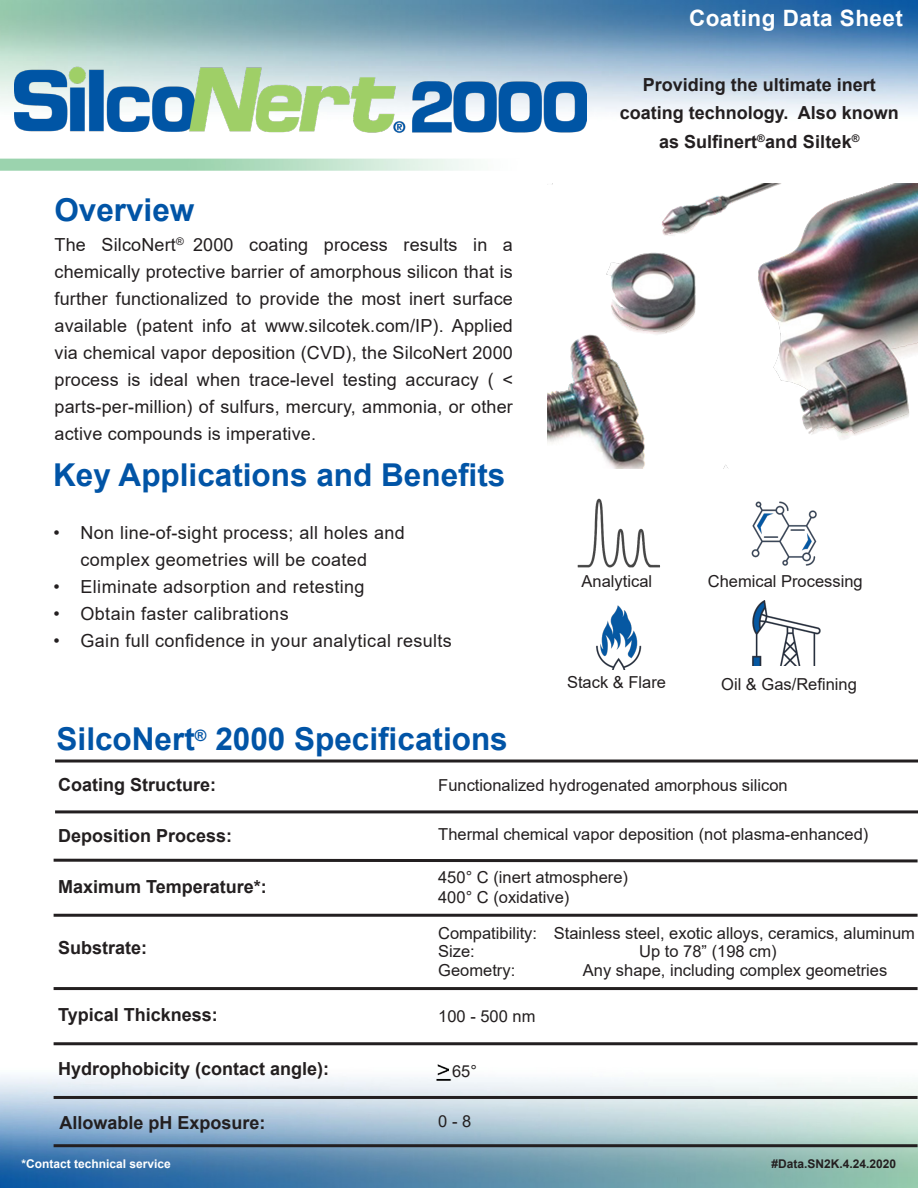
<style>
.page{position:relative;width:918px;height:1188px;background:#fff}
.page>*{position:absolute;margin:0;border:0;box-sizing:border-box;transform-origin:0 0}
.t1{font:700 31.5px "Arial";color:#0154a6}
.t2{font:700 22.5px "Arial";letter-spacing:.02em;color:#fff}
.t3{font:18px/27px "Arial";letter-spacing:.02em;color:#231f20;text-align:justify}
.t4{font:700 18px/28.5px "Arial";color:#231f20;text-align:center}
.t5{font:16.5px "Arial";color:#231f20}
.t6{font:700 12px "Arial";color:#fff}
.t7{font:700 12px "Arial";color:#231f20}
</style>
<div class="page">
<img style="left:0;top:0;width:918px;height:113px">
<img style="left:0;top:1074px;width:918px;height:114px">
<hr style="left:55px;top:760px;width:863px;height:3px;background:#231f20">
<hr style="left:55px;top:810px;width:863px;height:3px;background:#231f20">
<svg style="left:53px;top:858px;width:865px;height:5px"></svg>
<hr style="left:54px;top:1042px;width:864px;height:3px;background:#231f20">
<hr style="left:54px;top:1096px;width:864px;height:3px;background:#231f20">
<hr style="left:54px;top:914px;width:864px;height:3px;background:#231f20">
<hr style="left:54px;top:987px;width:864px;height:3px;background:#231f20">
<hr style="left:54px;top:1144px;width:864px;height:3px;background:#231f20">
<img style="left:751px;top:501px;width:66px;height:65px">
<img style="left:752px;top:601px;width:69px;height:64px">
<img style="left:596px;top:606px;width:46px;height:63px">
<img style="left:548px;top:184px;width:370px;height:285px">
<img style="left:577px;top:498px;width:83px;height:70px">
<img style="left:431px;top:1064px;width:28px;height:27px">
<img style="left:14px;top:66px;width:573px;height:67px">
<p class="t2" style="left:689px;top:3px;width:215px">Coating Data Sheet</p>
<p class="t1" style="left:54px;top:188px;width:142px">Overview</p>
<p class="t3" style="left:55px;top:231px;width:460px">The SilcoNert<sup>®</sup> 2000 coating process results in a chemically protective barrier of amorphous silicon that is further functionalized to provide the most inert surface available (patent info at www.silcotek.com/IP). Applied via chemical vapor deposition (CVD), the SilcoNert 2000 process is ideal when trace-level testing accuracy ( &lt; parts-per-million) of sulfurs, mercury, ammonia, or other active compounds is imperative.</p>
<p class="t1" style="left:53px;top:452px;width:454px">Key Applications and Benefits</p>
<p class="t3" style="left:54px;top:519px;width:353px;text-align:center">• Non line-of-sight process; all holes and complex geometries will be coated</p>
<p class="t3" style="left:54px;top:573px;width:313px">• Eliminate adsorption and retesting</p>
<p class="t3" style="left:54px;top:600px;width:237px">• Obtain faster calibrations</p>
<p class="t3" style="left:54px;top:627px;width:400px">• Gain full confidence in your analytical results</p>
<p class="t1" style="left:57px;top:717px;width:453px">SilcoNert<sup>®</sup> 2000 Specifications</p>
<p class="t4" style="left:620px;top:70px;width:281px">Providing the ultimate inert coating technology. Also known as Sulfinert<sup>®</sup>and Siltek<sup>®</sup></p>
<p class="t5" style="left:582px;top:569px;width:72px">Analytical</p>
<p class="t5" style="left:708px;top:570px;width:156px">Chemical Processing</p>
<p class="t5" style="left:567px;top:671px;width:101px">Stack &amp; Flare</p>
<p class="t5" style="left:721px;top:673px;width:137px">Oil &amp; Gas/Refining</p>
<p class="t4" style="left:58px;top:770px;width:160px">Coating Structure:</p>
<p class="t5" style="left:438px;top:773px;width:351px">Functionalized hydrogenated amorphous silicon</p>
<p class="t5" style="left:438px;top:823px;width:432px">Thermal chemical vapor deposition (not plasma-enhanced)</p>
<p class="t4" style="left:58px;top:821px;width:176px">Deposition Process:</p>
<p class="t4" style="left:58px;top:873px;width:210px">Maximum Temperature*:</p>
<p class="t5" style="left:438px;top:866px;width:191px">450° C (inert atmosphere)</p>
<p class="t5" style="left:438px;top:886px;width:133px">400° C (oxidative)</p>
<p class="t4" style="left:58px;top:933px;width:91px">Substrate:</p>
<p class="t5" style="left:438px;top:922px;width:478px">Compatibility: Stainless steel, exotic alloys, ceramics, aluminum</p>
<p class="t5" style="left:438px;top:940px;width:38px">Size:</p>
<p class="t5" style="left:639px;top:940px;width:139px">Up to 78” (198 cm)</p>
<p class="t5" style="left:438px;top:959px;width:79px">Geometry:</p>
<p class="t5" style="left:583px;top:959px;width:306px">Any shape, including complex geometries</p>
<p class="t4" style="left:58px;top:1001px;width:161px">Typical Thickness:</p>
<p class="t5" style="left:438px;top:1004px;width:99px">100 - 500 nm</p>
<p class="t4" style="left:58px;top:1054px;width:273px">Hydrophobicity (contact angle):</p>
<p class="t5" style="left:452px;top:1060px;width:26px">65°</p>
<p class="t4" style="left:60px;top:1109px;width:208px">Allowable pH Exposure:</p>
<p class="t5" style="left:438px;top:1110px;width:35px">0 - 8</p>
<p class="t6" style="left:22px;top:1155px;width:151px">*Contact technical service</p>
<p class="t7" style="left:771px;top:1155px;width:126px">#Data.SN2K.4.24.2020</p>
</div>
